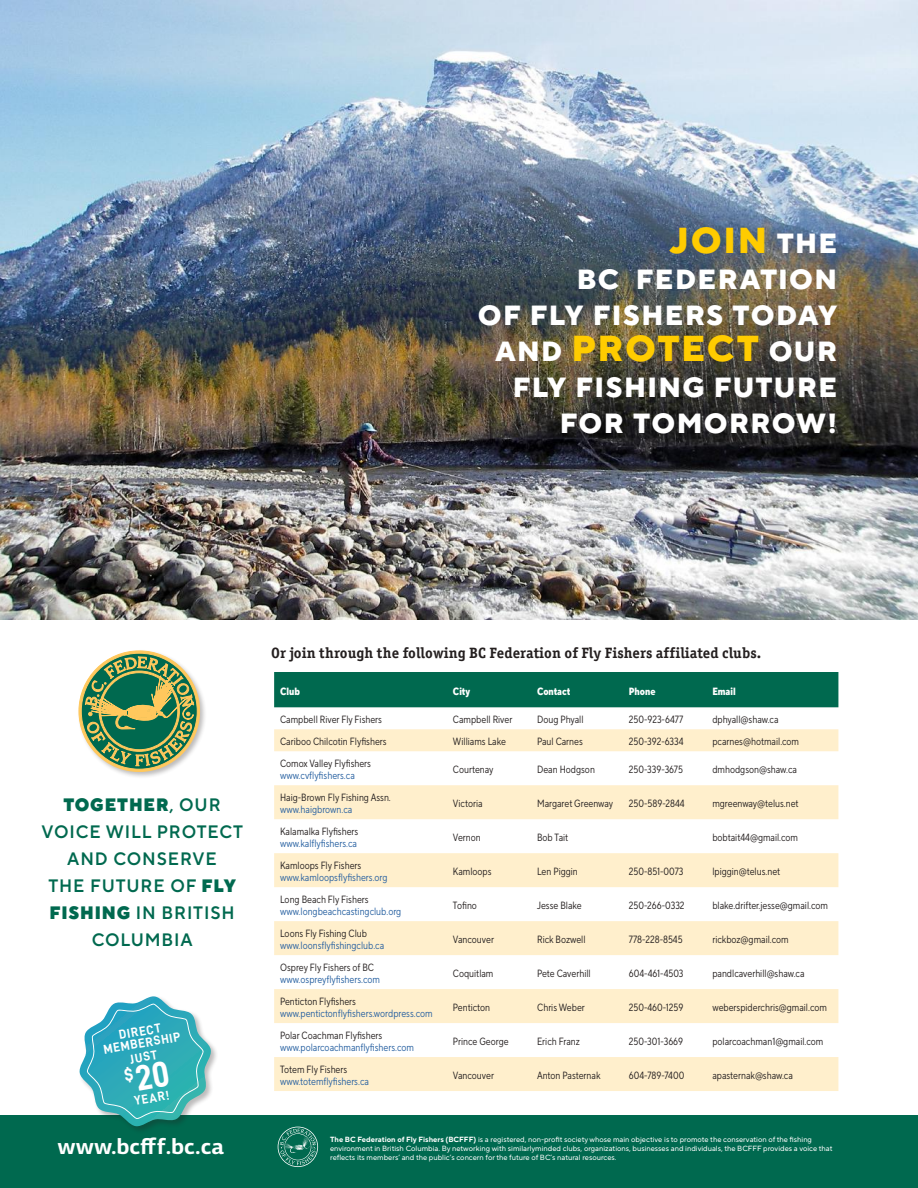
<style>
.page{position:relative;width:918px;height:1188px;background:#fff}
.page>*{position:absolute;margin:0;border:0;box-sizing:border-box;transform-origin:0 0}
.t1{font:800 36.15px "TT Norms Pro";letter-spacing:.04em;color:#fc0}
.t2{font:800 27.75px/36px "TT Norms Pro";letter-spacing:.045em;color:#fff;text-align:right}
.t3{font:700 22.2px "PF Centro Sans Pro";color:#fff}
.t4{font:18px/27px "TT Norms Pro Dm Bd";letter-spacing:.05em;color:#00694f;text-align:center;scale:.95 1}
.t5{font:900 18px "TT Norms Pro";letter-spacing:.05em;color:#00694f;scale:.95 1}
.t6{font:15px "Officina Serif Bold C";color:#241f1f}
.t7{font:13.05px/12px "D DIN Bold";color:#fff;text-align:center;scale:.95 1}
.t8{font:10.5px "TT Norms Pro Cond";color:#241f1f}
.t9{font:10.5px "TT Norms Pro Cond";color:#255fa0}
.t10{font:800 10.5px "TT Norms Pro Cond";color:#fff}
.t11{font:7.5px/9px "TT Norms Pro";color:#fff}
.s1{font-size:27.75px;color:#fff}
.s2{font-family:"TT Norms Pro Dm Bd";font-weight:400}
.s3{font-family:"TT Norms Pro";font-weight:900}
.s4{font-weight:700}
</style>
<div class="page">
<div style="left:0;top:1115px;width:918px;height:73px;background:#00694f"></div>
<svg style="left:278px;top:1127px;width:40px;height:40px"></svg>
<img style="left:0;top:0;width:918px;height:619px">
<div style="left:274px;top:672px;width:564px;height:35px;background:#00694f"></div>
<svg style="left:274px;top:729px;width:564px;height:362px;fill:#ffefcc"></svg>
<div style="left:77px;top:649px;width:130px;height:130px;background:#241f1f;opacity:.3"></div>
<svg style="left:79px;top:651px;width:121px;height:121px"></svg>
<div style="left:78px;top:995px;width:140px;height:139px;background:#241f1f;opacity:.3"></div>
<svg style="left:79px;top:996px;width:133px;height:131px"></svg>
<h1 class="t1" style="left:670px;top:214px;width:168px">JOIN <span class="s1">THE</span></h1>
<h2 class="t2" style="left:478px;top:262px;width:361px">BC FEDERATION<br>OF FLY FISHERS TODAY</h2>
<h1 class="t1" style="left:495px;top:322px;width:344px"><span class="s1">AND</span> PROTECT <span class="s1">OUR</span></h1>
<h2 class="t2" style="left:513px;top:370px;width:326px">FLY FISHING FUTURE<br>FOR TOMORROW!</h2>
<h3 class="t5" style="left:63px;top:791px;width:167px">TOGETHER<span class="s2">, OUR</span></h3>
<h3 class="t4" style="left:42px;top:818px;width:213px">VOICE WILL PROTECT<br>AND CONSERVE<br>THE FUTURE OF <span class="s3">FLY<br>FISHING</span> IN BRITISH<br>COLUMBIA</h3>
<p class="t7" style="left:100px;top:1032px;width:84px;rotate:-10deg">DIRECT<br>MEMBERSHIP</p>
<p class="t7" style="left:133px;top:1095px;width:39px;rotate:-10deg">YEAR!</p>
<p class="t7" style="left:129px;top:1053px;width:30px;rotate:-10deg">JUST</p>
<h3 class="t3" style="left:58px;top:1133px;width:168px">www.bcfff.bc.ca</h3>
<h3 class="t6" style="left:271px;top:645px;width:491px">Or join through the following BC Federation of Fly Fishers affiliated clubs.</h3>
<p class="t10" style="left:280px;top:683px;width:21px">Club</p>
<p class="t10" style="left:453px;top:683px;width:19px">City</p>
<p class="t10" style="left:537px;top:683px;width:35px">Contact</p>
<p class="t10" style="left:629px;top:683px;width:28px">Phone</p>
<p class="t10" style="left:712px;top:683px;width:25px">Email</p>
<p class="t8" style="left:280px;top:712px;width:103px">Campbell River Fly Fishers</p>
<p class="t8" style="left:453px;top:712px;width:61px">Campbell River</p>
<p class="t8" style="left:537px;top:712px;width:48px">Doug Phyall</p>
<p class="t8" style="left:629px;top:712px;width:56px">250-923-6477</p>
<p class="t8" style="left:712px;top:712px;width:68px">dphyall@shaw.ca</p>
<p class="t8" style="left:280px;top:734px;width:108px">Cariboo Chilcotin Flyfishers</p>
<p class="t8" style="left:453px;top:734px;width:54px">Williams Lake</p>
<p class="t8" style="left:537px;top:734px;width:47px">Paul Carnes</p>
<p class="t8" style="left:629px;top:734px;width:56px">250-392-6334</p>
<p class="t8" style="left:712px;top:734px;width:88px">pcarnes@hotmail.com</p>
<p class="t8" style="left:280px;top:756px;width:92px">Comox Valley Flyfishers</p>
<p class="t9" style="left:280px;top:768px;width:76px">www.cvflyfishers.ca</p>
<p class="t8" style="left:453px;top:762px;width:42px">Courtenay</p>
<p class="t8" style="left:537px;top:762px;width:59px">Dean Hodgson</p>
<p class="t8" style="left:629px;top:762px;width:56px">250-339-3675</p>
<p class="t8" style="left:712px;top:762px;width:86px">dmhodgson@shaw.ca</p>
<p class="t8" style="left:280px;top:790px;width:112px">Haig-Brown Fly Fishing Assn.</p>
<p class="t9" style="left:280px;top:802px;width:74px">www.haigbrown.ca</p>
<p class="t8" style="left:280px;top:824px;width:80px">Kalamalka Flyfishers</p>
<p class="t9" style="left:280px;top:836px;width:78px">www.kalflyfishers.ca</p>
<p class="t8" style="left:280px;top:858px;width:83px">Kamloops Fly Fishers</p>
<p class="t9" style="left:280px;top:870px;width:109px">www.kamloopsflyfishers.org</p>
<p class="t8" style="left:280px;top:892px;width:90px">Long Beach Fly Fishers</p>
<p class="t9" style="left:280px;top:904px;width:123px">www.longbeachcastingclub.org</p>
<p class="t8" style="left:280px;top:926px;width:88px">Loons Fly Fishing Club</p>
<p class="t9" style="left:280px;top:938px;width:106px">www.loonsflyfishingclub.ca</p>
<p class="t8" style="left:280px;top:960px;width:95px">Osprey Fly Fishers of BC</p>
<p class="t9" style="left:280px;top:972px;width:101px">www.ospreyflyfishers.com</p>
<p class="t8" style="left:280px;top:994px;width:77px">Penticton Flyfishers</p>
<p class="t9" style="left:280px;top:1006px;width:154px">www.pentictonflyfishers.wordpress.com</p>
<p class="t8" style="left:280px;top:1028px;width:104px">Polar Coachman Flyfishers</p>
<p class="t9" style="left:280px;top:1040px;width:135px">www.polarcoachmanflyfishers.com</p>
<p class="t8" style="left:280px;top:1062px;width:69px">Totem Fly Fishers</p>
<p class="t9" style="left:280px;top:1074px;width:90px">www.totemflyfishers.ca</p>
<p class="t8" style="left:453px;top:796px;width:31px">Victoria</p>
<p class="t8" style="left:537px;top:796px;width:77px">Margaret Greenway</p>
<p class="t8" style="left:629px;top:796px;width:57px">250-589-2844</p>
<p class="t8" style="left:712px;top:796px;width:88px">mgreenway@telus.net</p>
<p class="t8" style="left:453px;top:830px;width:29px">Vernon</p>
<p class="t8" style="left:537px;top:830px;width:33px">Bob Tait</p>
<p class="t8" style="left:712px;top:830px;width:87px">bobtait44@gmail.com</p>
<p class="t8" style="left:453px;top:864px;width:40px">Kamloops</p>
<p class="t8" style="left:537px;top:864px;width:42px">Len Piggin</p>
<p class="t8" style="left:629px;top:864px;width:56px">250-851-0073</p>
<p class="t8" style="left:712px;top:864px;width:69px">lpiggin@telus.net</p>
<p class="t8" style="left:453px;top:898px;width:25px">Tofino</p>
<p class="t8" style="left:537px;top:898px;width:46px">Jesse Blake</p>
<p class="t8" style="left:629px;top:898px;width:57px">250-266-0332</p>
<p class="t8" style="left:712px;top:898px;width:117px">blake.drifter.jesse@gmail.com</p>
<p class="t8" style="left:453px;top:932px;width:43px">Vancouver</p>
<p class="t8" style="left:537px;top:932px;width:50px">Rick Bozwell</p>
<p class="t8" style="left:629px;top:932px;width:55px">778-228-8545</p>
<p class="t8" style="left:712px;top:932px;width:78px">rickboz@gmail.com</p>
<p class="t8" style="left:453px;top:966px;width:42px">Coquitlam</p>
<p class="t8" style="left:537px;top:966px;width:55px">Pete Caverhill</p>
<p class="t8" style="left:629px;top:966px;width:56px">604-461-4503</p>
<p class="t8" style="left:712px;top:966px;width:94px">pandlcaverhill@shaw.ca</p>
<p class="t8" style="left:453px;top:1000px;width:39px">Penticton</p>
<p class="t8" style="left:537px;top:1000px;width:49px">Chris Weber</p>
<p class="t8" style="left:629px;top:1000px;width:56px">250-460-1259</p>
<p class="t8" style="left:712px;top:1000px;width:116px">weberspiderchris@gmail.com</p>
<p class="t8" style="left:453px;top:1034px;width:57px">Prince George</p>
<p class="t8" style="left:537px;top:1034px;width:44px">Erich Franz</p>
<p class="t8" style="left:629px;top:1034px;width:56px">250-301-3669</p>
<p class="t8" style="left:712px;top:1034px;width:113px">polarcoachman1@gmail.com</p>
<p class="t8" style="left:453px;top:1068px;width:43px">Vancouver</p>
<p class="t8" style="left:537px;top:1068px;width:65px">Anton Pasternak</p>
<p class="t8" style="left:629px;top:1068px;width:57px">604-789-7400</p>
<p class="t8" style="left:712px;top:1068px;width:82px">apasternak@shaw.ca</p>
<p class="t11" style="left:330px;top:1135px;width:504px"><span class="s4">The BC Federation of Fly Fishers (BCFFF)</span> is a registered, non-profit society whose main objective is to promote the conservation of the fishing environment in British Columbia. By networking with similarlyminded clubs, organizations, businesses and individuals, the BCFFF provides a voice that</p>
<p class="t11" style="left:330px;top:1153px;width:288px">reflects its members’ and the public’s concern for the future of BC’s natural resources.</p>
</div>
